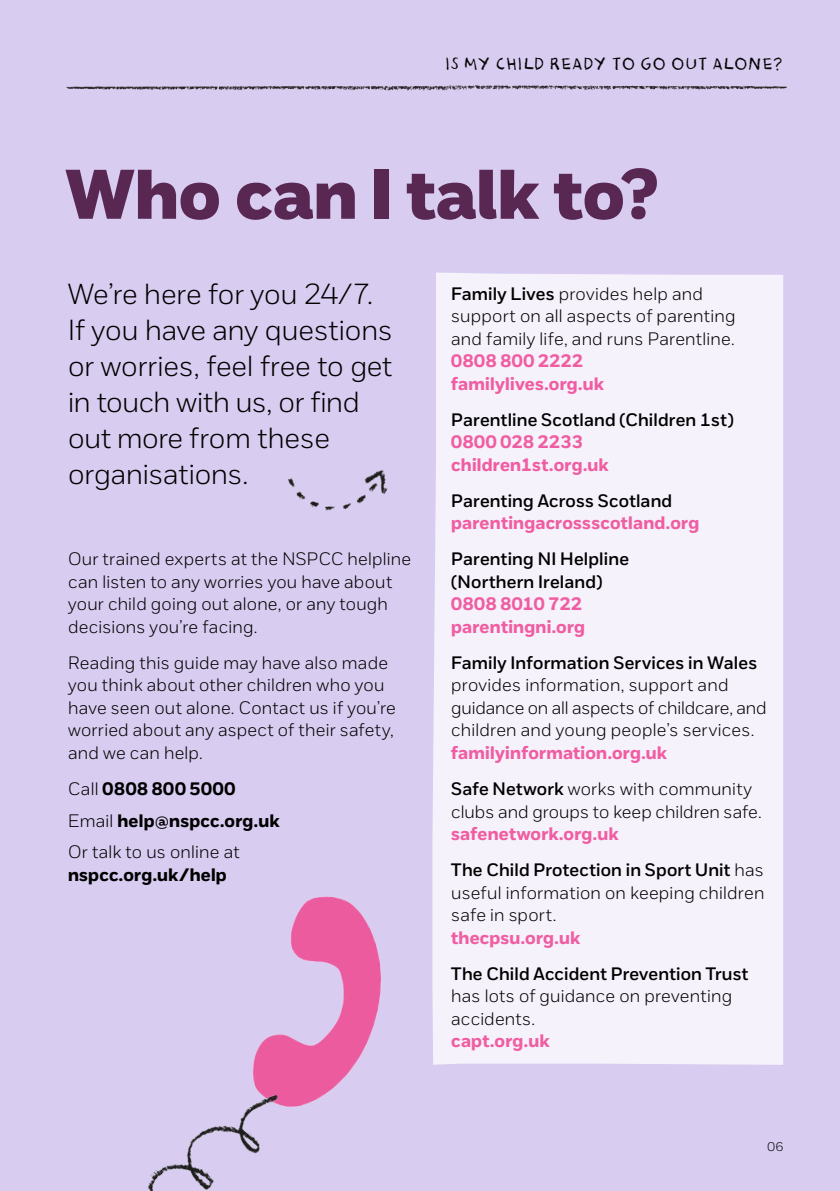
<style>
.page{position:relative;width:840px;height:1191px;background:#fff}
.page>*{position:absolute;margin:0;border:0;box-sizing:border-box;transform-origin:0 0}
.t1{font:70px "NSPCC Headline";letter-spacing:.005em;color:#582752}
.t2{font:300 29px/36px "NSPCC";letter-spacing:-.005em;color:#000}
.t3{font:300 18px/22.4px "NSPCC";letter-spacing:.015em;color:#000}
.t4{font:600 18px/22.4px "NSPCC";letter-spacing:.015em;color:#000}
.t5{font:700 18px/22.4px "NSPCC";letter-spacing:.015em;color:#f05da2}
.t6{font:700 18px/31.6px "NSPCC";letter-spacing:.015em;color:#000}
.t7{font:18px "NSPCC Crayon";letter-spacing:-.005em;color:#000}
.t8{font:300 12.4px "NSPCC";color:#000}
.s1{font-weight:300}
.s2{font-weight:600}
.s3{font-weight:600;color:#000}
.s4{font-weight:300;color:#000}
.s5{font-weight:700;color:#f05da2}
</style>
<div class="page">
<div style="left:0;top:0;width:839px;height:1191px;background:#d8ccf0"></div>
<div style="left:432px;top:272px;width:350px;height:792px;background:#f5f2fb"></div>
<img style="left:66px;top:85px;width:720px;height:6px">
<img style="left:288px;top:470px;width:100px;height:41px">
<img style="left:253px;top:896px;width:128px;height:202px">
<img style="left:148px;top:1068px;width:171px;height:123px">
<p class="t7" style="left:445px;top:55px;width:339px">IS MY CHILD READY TO GO OUT ALONE?</p>
<h1 class="t1" style="left:65px;top:151px;width:593px">Who can I talk to?</h1>
<h2 class="t2" style="left:68px;top:276px;width:326px">We’re here for you 24/7.<br>If you have any questions or worries, feel free to get in touch with us, or find out more from these organisations.</h2>
<p class="t3" style="left:68px;top:548px;width:344px">Our trained experts at the NSPCC helpline can listen to any worries you have about your child going out alone, or any tough decisions you’re facing.</p>
<p class="t3" style="left:68px;top:651px;width:329px">Reading this guide may have also made you think about other children who you have seen out alone. Contact us if you’re worried about any aspect of their safety, and we can help.</p>
<p class="t6" style="left:68px;top:773px;width:213px"><span class="s1">Call</span> 0808 800 5000<br><span class="s1">Email</span> help@nspcc.org.uk<br><span class="s1">Or talk to us online at</span></p>
<p class="t6" style="left:68px;top:858px;width:160px">nspcc.org.uk/help</p>
<p class="t3" style="left:451px;top:282px;width:286px"><span class="s2">Family Lives</span> provides help and support on all aspects of parenting and family life, and runs Parentline.</p>
<p class="t5" style="left:451px;top:350px;width:154px">0808 800 2222 familylives.org.uk</p>
<p class="t4" style="left:451px;top:408px;width:284px">Parentline Scotland (Children 1st)</p>
<p class="t5" style="left:451px;top:431px;width:159px">0800 028 2233 children1st.org.uk</p>
<p class="t4" style="left:451px;top:489px;width:222px">Parenting Across Scotland</p>
<p class="t5" style="left:451px;top:512px;width:249px">parentingacrossscotland.org</p>
<p class="t4" style="left:451px;top:548px;width:179px">Parenting NI Helpline (Northern Ireland)</p>
<p class="t5" style="left:451px;top:593px;width:135px">0808 8010 722 parentingni.org</p>
<p class="t4" style="left:451px;top:651px;width:307px">Family Information Services in Wales</p>
<p class="t3" style="left:451px;top:674px;width:317px">provides information, support and guidance on all aspects of childcare, and children and young people’s services.</p>
<p class="t5" style="left:451px;top:734px;width:302px;line-height:36px">familyinformation.org.uk<br><span class="s3">Safe Network</span> <span class="s4">works with community</span></p>
<p class="t3" style="left:451px;top:800px;width:312px">clubs and groups to keep children safe.</p>
<p class="t4" style="left:451px;top:815px;width:314px;line-height:36px"><span class="s5">safenetwork.org.uk<br></span>The Child Protection in Sport Unit <span class="s1">has</span></p>
<p class="t3" style="left:451px;top:881px;width:314px">useful information on keeping children safe in sport.</p>
<p class="t5" style="left:451px;top:926px;width:130px">thecpsu.org.uk</p>
<p class="t4" style="left:451px;top:962px;width:298px">The Child Accident Prevention Trust</p>
<p class="t3" style="left:451px;top:984px;width:282px">has lots of guidance on preventing accidents.</p>
<p class="t5" style="left:451px;top:1029px;width:100px">capt.org.uk</p>
<p class="t8" style="left:767px;top:1139px;width:17px">06</p>
</div>
